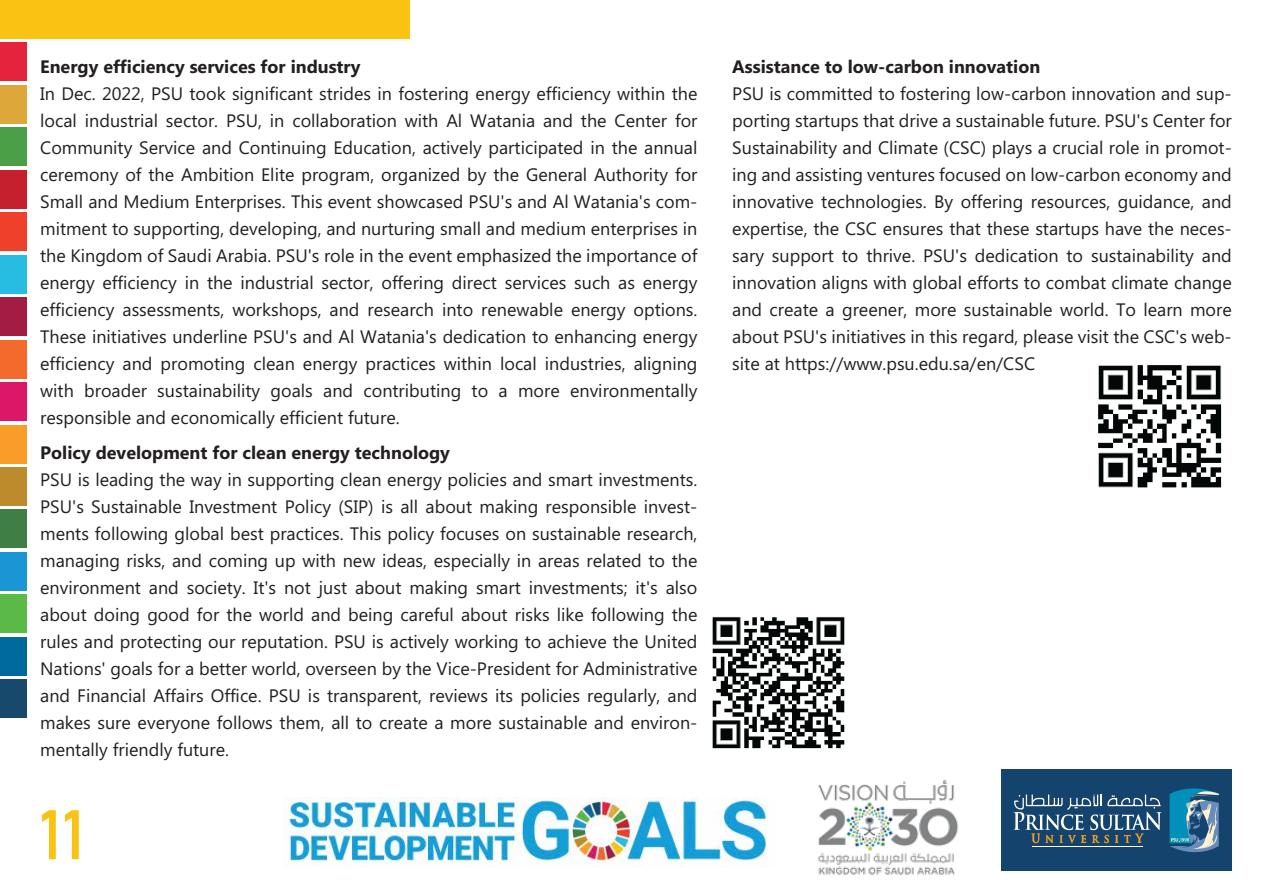
<style>
.page{position:relative;width:1263px;height:893px;background:#fff}
.page>*{position:absolute;margin:0;border:0;box-sizing:border-box;transform-origin:0 0}
.t1{font:69px "Bahnschrift";color:#fac313}
.t2{font:18px/27px "Microsoft Phags Pa";color:#231f20;text-align:justify}
.t3{font:700 18px "Microsoft Phags Pa";color:#231f20}
</style>
<div class="page">
<img style="left:817px;top:779px;width:142px;height:96px">
<div style="left:1001px;top:769px;width:231px;height:102px;background:#14436e"></div>
<svg style="left:1169px;top:788px;width:50px;height:65px"></svg>
<hr style="left:1033px;top:846px;width:110px;height:1px;background:#fff">
<svg style="left:1013px;top:794px;width:148px;height:49px"></svg>
<div style="left:0;top:0;width:410px;height:39px;background:#fac313"></div>
<div style="left:0;top:43px;width:27px;height:38px;background:#e4243c"></div>
<div style="left:0;top:85px;width:27px;height:39px;background:#dea739"></div>
<div style="left:0;top:128px;width:27px;height:38px;background:#4b9f46"></div>
<div style="left:0;top:170px;width:27px;height:39px;background:#c5202e"></div>
<div style="left:0;top:212px;width:27px;height:39px;background:#ef402b"></div>
<div style="left:0;top:255px;width:27px;height:39px;background:#27bde2"></div>
<div style="left:0;top:297px;width:27px;height:39px;background:#a21c43"></div>
<div style="left:0;top:340px;width:27px;height:38px;background:#f26a2c"></div>
<div style="left:0;top:382px;width:27px;height:39px;background:#dd1768"></div>
<div style="left:0;top:425px;width:27px;height:38px;background:#f99c28"></div>
<div style="left:0;top:467px;width:27px;height:39px;background:#be8b2c"></div>
<div style="left:0;top:510px;width:27px;height:38px;background:#3f7e44"></div>
<div style="left:0;top:552px;width:27px;height:39px;background:#1a96d4"></div>
<div style="left:0;top:594px;width:27px;height:39px;background:#5bba47"></div>
<div style="left:0;top:637px;width:27px;height:39px;background:#00699d"></div>
<div style="left:0;top:679px;width:27px;height:39px;background:#16496b"></div>
<img style="left:283px;top:798px;width:484px;height:69px">
<img style="left:712px;top:617px;width:133px;height:132px">
<img style="left:1098px;top:365px;width:124px;height:123px">
<p class="t3" style="left:40px;top:54px;width:322px">Energy efficiency services for industry</p>
<p class="t2" style="left:40px;top:79px;width:659px">In Dec. 2022, PSU took significant strides in fostering energy efficiency within the local industrial sector. PSU, in collaboration with Al Watania and the Center for Community Service and Continuing Education, actively participated in the annual ceremony of the Ambition Elite program, organized by the General Authority for Small and Medium Enterprises. This event showcased PSU's and Al Watania's com&shy;mitment to supporting, developing, and nurturing small and medium enterprises in the Kingdom of Saudi Arabia. PSU's role in the event emphasized the importance of energy efficiency in the industrial sector, offering direct services such as energy efficiency assessments, workshops, and research into renewable energy options.<br>These initiatives underline PSU's and Al Watania's dedication to enhancing energy efficiency and promoting clean energy practices within local industries, aligning with broader sustainability goals and contributing to a more environmentally responsible and economically efficient future.</p>
<p class="t3" style="left:40px;top:440px;width:411px">Policy development for clean energy technology</p>
<p class="t2" style="left:40px;top:465px;width:659px">PSU is leading the way in supporting clean energy policies and smart investments.<br>PSU's Sustainable Investment Policy (SIP) is all about making responsible invest&shy;ments following global best practices. This policy focuses on sustainable research, managing risks, and coming up with new ideas, especially in areas related to the environment and society. It's not just about making smart investments; it's also about doing good for the world and being careful about risks like following the rules and protecting our reputation. PSU is actively working to achieve the United Nations' goals for a better world, overseen by the Vice-President for Administrative and Financial Affairs Office. PSU is transparent, reviews its policies regularly, and makes sure everyone follows them, all to create a more sustainable and environ&shy;mentally friendly future.</p>
<h1 class="t1" style="left:39px;top:782px;width:47px">11</h1>
<p class="t3" style="left:732px;top:54px;width:309px">Assistance to low-carbon innovation</p>
<p class="t2" style="left:732px;top:79px;width:501px">PSU is committed to fostering low-carbon innovation and sup&shy;porting startups that drive a sustainable future. PSU's Center for Sustainability and Climate (CSC) plays a crucial role in promot&shy;ing and assisting ventures focused on low-carbon economy and innovative technologies. By offering resources, guidance, and expertise, the CSC ensures that these startups have the neces&shy;sary support to thrive. PSU's dedication to sustainability and innovation aligns with global efforts to combat climate change and create a greener, more sustainable world. To learn more about PSU's initiatives in this regard, please visit the CSC's web&shy;site at https://www.psu.edu.sa/en/CSC</p>
</div>
